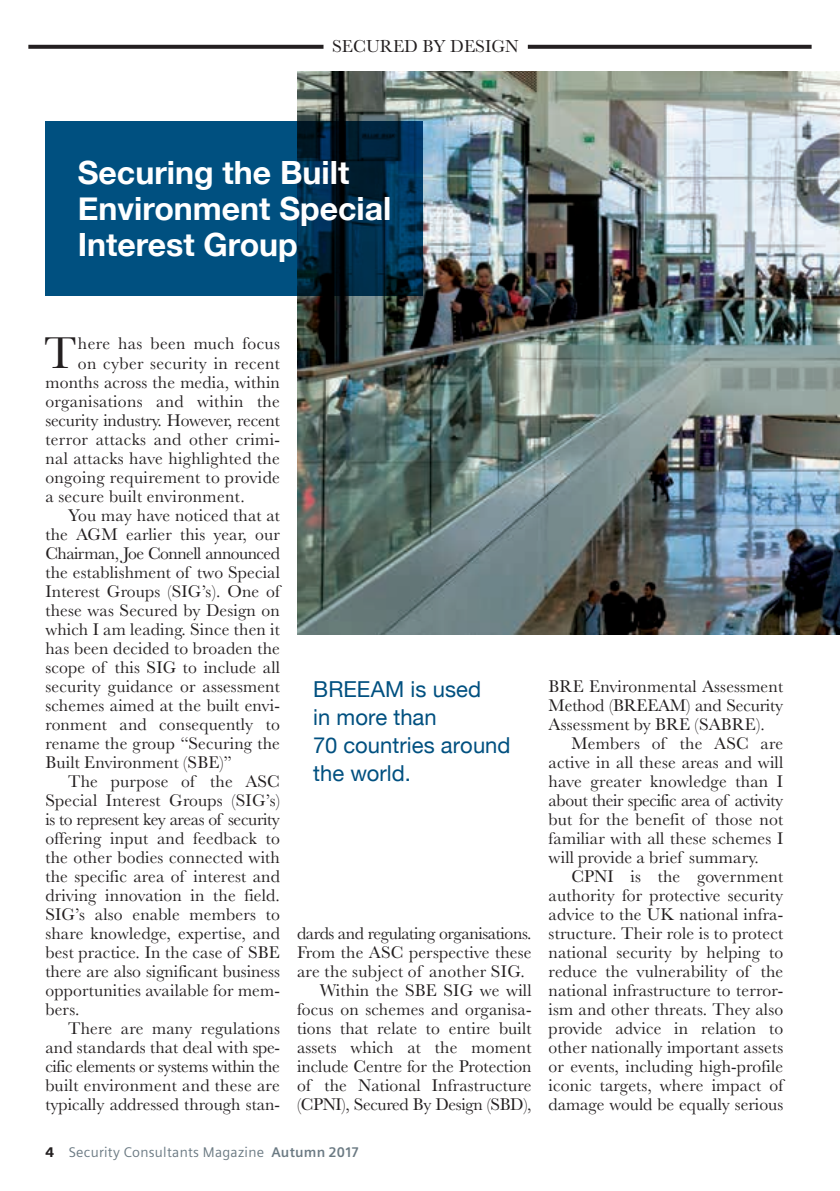
<style>
.page{position:relative;width:840px;height:1191px;background:#fff}
.page>*{position:absolute;margin:0;border:0;box-sizing:border-box;transform-origin:0 0}
.t1{font:46.2px "Baskerville";color:#231f20}
.t2{font:700 32px/36px "Helvetica Neue";color:#fff}
.t3{font:22px/28px "Helvetica Neue";letter-spacing:.005em;color:#005080}
.t4{font:18px "Baskerville";color:#231f20}
.t5{font:17.6px/19px "Baskerville";letter-spacing:.01em;color:#231f20;text-align:justify}
.t6{font:17.6px "Baskerville";letter-spacing:-.02em;color:#231f20}
.t7{font:17.6px "Baskerville";letter-spacing:-.01em;color:#231f20}
.t8{font:17.6px "Baskerville";letter-spacing:-.03em;color:#231f20}
.t9{font:14px "Siemens Sans";letter-spacing:.02em;color:#6b7a83}
.s1{font-weight:900;color:#231f20}
.s2{font-weight:700}
</style>
<div class="page">
<img style="left:297px;top:71px;width:542px;height:563px">
<svg style="left:45px;top:121px;width:377px;height:175px;background:#00426b"></svg>
<svg style="left:28px;top:45px;width:295px;height:4px"></svg>
<svg style="left:527px;top:45px;width:284px;height:4px"></svg>
<p class="t4" style="left:332px;top:34px;width:188px">SECURED BY DESIGN</p>
<h2 class="t2" style="left:78px;top:155px;width:315px">Securing the Built<br>Environment Special<br>Interest Group</h2>
<h1 class="t1" style="left:44px;top:324px;width:34px">T</h1>
<p class="t5" style="left:78px;top:334px;width:203px">here has been much focus</p>
<p class="t5" style="left:78px;top:353px;width:203px">on cyber security in recent</p>
<p class="t5" style="left:45px;top:372px;width:236px">months across the media, within</p>
<p class="t5" style="left:45px;top:391px;width:236px">organisations and within the</p>
<p class="t7" style="left:45px;top:408px;width:236px">security industry. However, recent</p>
<p class="t5" style="left:45px;top:429px;width:236px">terror attacks and other crimi-</p>
<p class="t5" style="left:45px;top:448px;width:236px">nal attacks have highlighted the</p>
<p class="t5" style="left:45px;top:467px;width:236px">ongoing requirement to provide</p>
<p class="t5" style="left:45px;top:486px;width:201px">a secure built environment.</p>
<p class="t5" style="left:68px;top:505px;width:213px">You may have noticed that at</p>
<p class="t5" style="left:45px;top:524px;width:236px">the AGM earlier this year, our</p>
<p class="t8" style="left:45px;top:541px;width:236px">Chairman, Joe Connell announced</p>
<p class="t5" style="left:45px;top:562px;width:236px">the establishment of two Special</p>
<p class="t5" style="left:45px;top:581px;width:236px">Interest Groups (SIG’s). One of</p>
<p class="t5" style="left:45px;top:600px;width:236px">these was Secured by Design on</p>
<p class="t5" style="left:45px;top:619px;width:236px">which I am leading. Since then it</p>
<p class="t5" style="left:45px;top:639px;width:236px">has been decided to broaden the</p>
<p class="t5" style="left:45px;top:658px;width:236px">scope of this SIG to include all</p>
<p class="t5" style="left:45px;top:677px;width:236px">security guidance or assessment</p>
<p class="t5" style="left:45px;top:696px;width:236px">schemes aimed at the built envi-</p>
<p class="t5" style="left:45px;top:714px;width:236px">ronment and consequently to</p>
<p class="t5" style="left:45px;top:733px;width:236px">rename the group “Securing the</p>
<p class="t5" style="left:45px;top:752px;width:188px">Built Environment (SBE)”</p>
<p class="t5" style="left:68px;top:771px;width:213px">The purpose of the ASC</p>
<p class="t5" style="left:45px;top:790px;width:236px">Special Interest Groups (SIG’s)</p>
<p class="t6" style="left:45px;top:807px;width:236px">is to represent key areas of security</p>
<p class="t5" style="left:45px;top:828px;width:236px">offering input and feedback to</p>
<p class="t5" style="left:45px;top:847px;width:236px">the other bodies connected with</p>
<p class="t5" style="left:45px;top:866px;width:236px">the specific area of interest and</p>
<p class="t5" style="left:45px;top:885px;width:236px">driving innovation in the field.</p>
<p class="t5" style="left:45px;top:905px;width:236px">SIG’s also enable members to</p>
<p class="t5" style="left:45px;top:924px;width:236px">share knowledge, expertise, and</p>
<p class="t5" style="left:45px;top:943px;width:236px">best practice. In the case of SBE</p>
<p class="t5" style="left:45px;top:962px;width:236px">there are also significant business</p>
<p class="t5" style="left:45px;top:981px;width:236px">opportunities available for mem-</p>
<p class="t5" style="left:45px;top:999px;width:36px">bers.</p>
<p class="t5" style="left:68px;top:1018px;width:213px">There are many regulations</p>
<p class="t5" style="left:45px;top:1037px;width:236px">and standards that deal with spe-</p>
<p class="t6" style="left:45px;top:1054px;width:236px">cific elements or systems within the</p>
<p class="t5" style="left:45px;top:1075px;width:236px">built environment and these are</p>
<p class="t5" style="left:45px;top:1094px;width:236px">typically addressed through stan-</p>
<p class="t3" style="left:313px;top:676px;width:199px">BREEAM is used<br>in more than<br>70 countries around the world.</p>
<p class="t6" style="left:297px;top:921px;width:236px">dards and regulating organisations.</p>
<p class="t5" style="left:297px;top:942px;width:236px">From the ASC perspective these</p>
<p class="t5" style="left:297px;top:961px;width:229px">are the subject of another SIG.</p>
<p class="t5" style="left:319px;top:980px;width:213px">Within the SBE SIG we will</p>
<p class="t5" style="left:297px;top:999px;width:236px">focus on schemes and organisa-</p>
<p class="t5" style="left:297px;top:1018px;width:236px">tions that relate to entire built</p>
<p class="t5" style="left:297px;top:1037px;width:236px">assets which at the moment</p>
<p class="t5" style="left:297px;top:1056px;width:236px">include Centre for the Protection</p>
<p class="t5" style="left:297px;top:1075px;width:236px">of the National Infrastructure</p>
<p class="t6" style="left:297px;top:1092px;width:236px">(CPNI), Secured By Design (SBD),</p>
<p class="t9" style="left:45px;top:1144px;width:314px"><span class="s1">4</span> Security Consultants Magazine <span class="s2">Autumn 2017</span></p>
<p class="t5" style="left:548px;top:676px;width:236px">BRE Environmental Assessment Method (BREEAM) and Security Assessment by BRE (SABRE).</p>
<p class="t5" style="left:548px;top:733px;width:236px;text-indent:23px">Members of the ASC are active in all these areas and will have greater knowledge than I about their specific area of activity but for the benefit of those not familiar with all these schemes I will provide a brief summary.</p>
<p class="t5" style="left:548px;top:867px;width:236px;text-indent:23px">CPNI is the government authority for protective security advice to the UK national infra&shy;structure. Their role is to protect national security by helping to reduce the vulnerability of the national infrastructure to terror&shy;ism and other threats. They also provide advice in relation to other nationally important assets or events, including high-profile iconic targets, where impact of damage would be equally serious</p>
</div>
